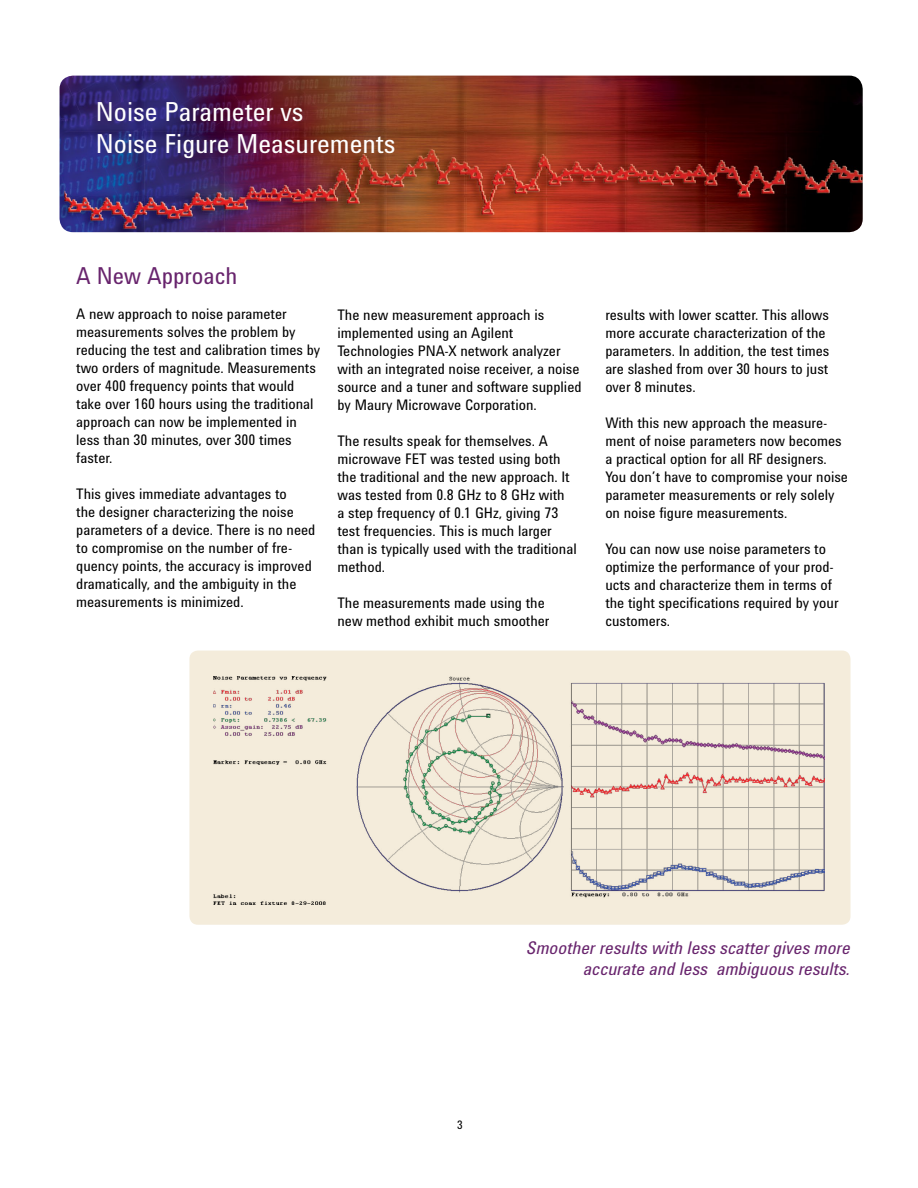
<style>
.page{position:relative;width:918px;height:1188px;background:#fff}
.page>*{position:absolute;margin:0;border:0;box-sizing:border-box;transform-origin:0 0}
.t1{font:27px/32.4px "Agilent Condensed CFF";color:#fff}
.t2{font:24px "Agilent Condensed CFF";color:#68246d}
.t3{font:italic 18px/21px "Agilent Condensed CFF";color:#68246d;text-align:right}
.t4{font:15px/18px "Agilent Condensed CFF";color:#000}
.t5{font:12px "Agilent Condensed CFF";color:#000}
</style>
<div class="page">
<img style="left:60px;top:76px;width:803px;height:156px">
<div style="left:189px;top:651px;width:662px;height:274px;background:#f4ecdb;border-radius:9px"></div>
<img style="left:214px;top:676px;width:610px;height:228px">
<h1 class="t1" style="left:96px;top:94px;width:301px">Noise Parameter vs<br>Noise Figure Measurements</h1>
<h2 class="t2" style="left:76px;top:257px;width:163px">A New Approach</h2>
<p class="t4" style="left:76px;top:304px;width:246px">A new approach to noise parameter measurements solves the problem by reducing the test and calibration times by two orders of magnitude. Measurements over 400 frequency points that would take over 160 hours using the traditional approach can now be implemented in less than 30 minutes, over 300 times faster.</p>
<p class="t4" style="left:76px;top:484px;width:241px">This gives immediate advantages to<br>the designer characterizing the noise parameters of a device. There is no need to compromise on the number of fre&shy;quency points, the accuracy is improved dramatically, and the ambiguity in the measurements is minimized.</p>
<p class="t4" style="left:337px;top:305px;width:246px">The new measurement approach is implemented using an Agilent Technologies PNA-X network analyzer with an integrated noise receiver, a noise source and a tuner and software supplied by Maury Microwave Corporation.</p>
<p class="t4" style="left:337px;top:431px;width:241px">The results speak for themselves. A microwave FET was tested using both the traditional and the new approach. It was tested from 0.8 GHz to 8 GHz with<br>a step frequency of 0.1 GHz, giving 73 test frequencies. This is much larger than is typically used with the traditional method.</p>
<p class="t4" style="left:337px;top:593px;width:214px">The measurements made using the new method exhibit much smoother</p>
<p class="t4" style="left:605px;top:305px;width:226px">results with lower scatter. This allows more accurate characterization of the parameters. In addition, the test times are slashed from over 30 hours to just over 8 minutes.</p>
<p class="t4" style="left:605px;top:413px;width:244px">With this new approach the measure&shy;ment of noise parameters now becomes a practical option for all RF designers.<br>You don’t have to compromise your noise parameter measurements or rely solely on noise figure measurements.</p>
<p class="t4" style="left:605px;top:539px;width:235px">You can now use noise parameters to optimize the performance of your prod&shy;ucts and characterize them in terms of the tight specifications required by your customers.</p>
<p class="t5" style="left:457px;top:1115px;width:7px">3</p>
<p class="t3" style="left:527px;top:936px;width:325px">Smoother results with less scatter gives more accurate and less ambiguous results.</p>
</div>
